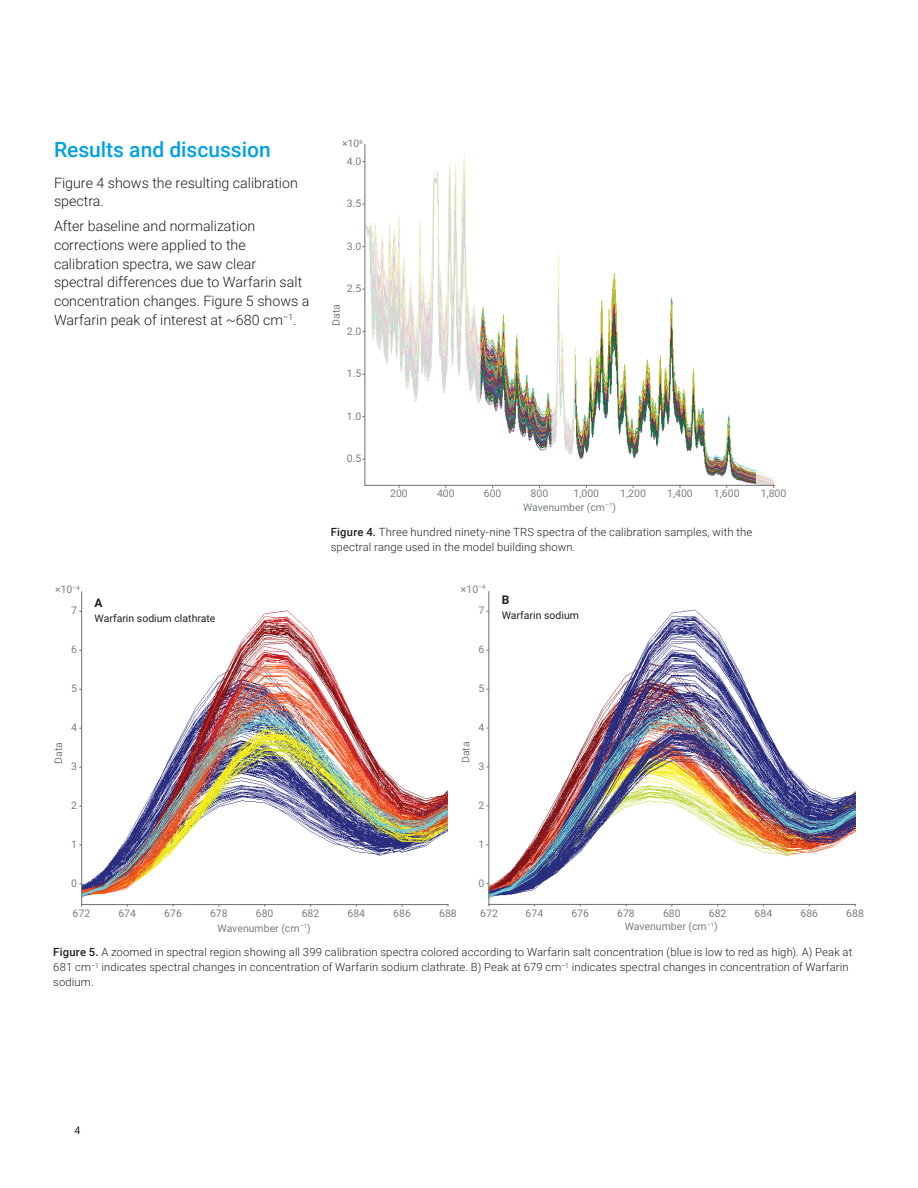
<style>
.page{position:relative;width:918px;height:1188px;background:#fff}
.page>*{position:absolute;margin:0;border:0;box-sizing:border-box;transform-origin:0 0}
.Header_1{font:500 21px "Roboto";color:#00a1e4}
.Text{font:300 14.25px/18.8px "Roboto";color:#231f20}
.t1{font:700 12px "Roboto";color:#231f20}
.t2{font:300 11.25px/15px "Roboto";letter-spacing:.01em;color:#231f20}
.t3{font:10.5px "Roboto";color:#797e83}
.t4{font:10.5px "Roboto";color:#231f20}
.s1{font-weight:500}
</style>
<div class="page">
<img style="left:366px;top:151px;width:408px;height:334px">
<hr style="left:365px;top:144px;width:1px;height:341px;background:#6d6f71">
<hr style="left:365px;top:485px;width:409px;height:1px;background:#6d6f71">
<img style="left:80px;top:604px;width:368px;height:303px">
<hr style="left:81px;top:592px;width:1px;height:313px;background:#6d6f71">
<hr style="left:82px;top:904px;width:366px;height:1px;background:#6d6f71">
<img style="left:489px;top:607px;width:367px;height:297px">
<hr style="left:488px;top:592px;width:1px;height:312px;background:#6d6f71">
<hr style="left:489px;top:904px;width:366px;height:1px;background:#6d6f71">
<p class="Header_1" style="left:54px;top:135px;width:218px">Results and discussion</p>
<p class="Text" style="left:54px;top:173px;width:245px">Figure 4 shows the resulting calibration spectra.</p>
<p class="Text" style="left:54px;top:216px;width:257px">After baseline and normalization corrections were applied to the calibration spectra, we saw clear spectral differences due to Warfarin salt concentration changes. Figure 5 shows a Warfarin peak of interest at ~680 cm<sup>–1</sup>.</p>
<p class="t3" style="left:342px;top:139px;width:22px">×10<sup>6</sup></p>
<p class="t3" style="left:347px;top:156px;width:16px">4.0</p>
<p class="t3" style="left:347px;top:199px;width:16px">3.5</p>
<p class="t3" style="left:347px;top:241px;width:16px">3.0</p>
<p class="t3" style="left:347px;top:284px;width:16px">2.5</p>
<p class="t3" style="left:331px;top:326px;width:23px;rotate:-90deg">Data</p>
<p class="t3" style="left:347px;top:326px;width:16px">2.0</p>
<p class="t3" style="left:347px;top:369px;width:16px">1.5</p>
<p class="t3" style="left:347px;top:411px;width:16px">1.0</p>
<p class="t3" style="left:347px;top:454px;width:16px">0.5</p>
<p class="t3" style="left:390px;top:488px;width:19px">200</p>
<p class="t3" style="left:437px;top:488px;width:19px">400</p>
<p class="t3" style="left:484px;top:488px;width:19px">600</p>
<p class="t3" style="left:531px;top:488px;width:19px">800</p>
<p class="t3" style="left:574px;top:488px;width:27px">1,000</p>
<p class="t3" style="left:620px;top:488px;width:27px">1,200</p>
<p class="t3" style="left:667px;top:488px;width:27px">1,400</p>
<p class="t3" style="left:714px;top:488px;width:27px">1,600</p>
<p class="t3" style="left:761px;top:488px;width:27px">1,800</p>
<p class="t2" style="left:331px;top:524px;width:423px"><span class="s1">Figure 4.</span> Three hundred ninety-nine TRS spectra of the calibration samples, with the spectral range used in the model building shown.</p>
<p class="t3" style="left:523px;top:503px;width:95px">Wavenumber (cm<sup>–1</sup>)</p>
<p class="t3" style="left:55px;top:585px;width:26px">×10<sup>–4</sup></p>
<p class="t3" style="left:461px;top:585px;width:26px">×10<sup>–4</sup></p>
<p class="t3" style="left:71px;top:606px;width:7px">7</p>
<p class="t1" style="left:95px;top:596px;width:10px">A</p>
<p class="t4" style="left:95px;top:613px;width:122px">Warfarin sodium clathrate</p>
<p class="t3" style="left:478px;top:606px;width:7px">7</p>
<p class="t1" style="left:502px;top:593px;width:9px">B</p>
<p class="t4" style="left:502px;top:610px;width:79px">Warfarin sodium</p>
<p class="t3" style="left:71px;top:645px;width:7px">6</p>
<p class="t3" style="left:478px;top:645px;width:7px">6</p>
<p class="t3" style="left:71px;top:684px;width:7px">5</p>
<p class="t3" style="left:478px;top:683px;width:7px">5</p>
<p class="t3" style="left:71px;top:723px;width:7px">4</p>
<p class="t3" style="left:478px;top:722px;width:7px">4</p>
<p class="t3" style="left:54px;top:764px;width:23px;rotate:-90deg">Data</p>
<p class="t3" style="left:71px;top:761px;width:7px">3</p>
<p class="t3" style="left:461px;top:763px;width:23px;rotate:-90deg">Data</p>
<p class="t3" style="left:478px;top:761px;width:7px">3</p>
<p class="t3" style="left:71px;top:800px;width:7px">2</p>
<p class="t3" style="left:478px;top:800px;width:7px">2</p>
<p class="t3" style="left:71px;top:839px;width:7px">1</p>
<p class="t3" style="left:478px;top:839px;width:7px">1</p>
<p class="t3" style="left:71px;top:878px;width:7px">0</p>
<p class="t3" style="left:478px;top:878px;width:7px">0</p>
<p class="t3" style="left:73px;top:909px;width:19px">672</p>
<p class="t3" style="left:118px;top:909px;width:19px">674</p>
<p class="t3" style="left:164px;top:909px;width:19px">676</p>
<p class="t3" style="left:210px;top:909px;width:19px">678</p>
<p class="t3" style="left:256px;top:909px;width:19px">680</p>
<p class="t3" style="left:302px;top:909px;width:19px">682</p>
<p class="t3" style="left:347px;top:909px;width:19px">684</p>
<p class="t3" style="left:393px;top:909px;width:19px">686</p>
<p class="t3" style="left:439px;top:909px;width:19px">688</p>
<p class="t3" style="left:218px;top:923px;width:95px">Wavenumber (cm<sup>–1</sup>)</p>
<p class="t3" style="left:480px;top:909px;width:19px">672</p>
<p class="t3" style="left:526px;top:909px;width:19px">674</p>
<p class="t3" style="left:571px;top:909px;width:19px">676</p>
<p class="t3" style="left:617px;top:909px;width:19px">678</p>
<p class="t3" style="left:663px;top:909px;width:19px">680</p>
<p class="t3" style="left:709px;top:909px;width:19px">682</p>
<p class="t3" style="left:755px;top:909px;width:19px">684</p>
<p class="t3" style="left:800px;top:909px;width:19px">686</p>
<p class="t3" style="left:846px;top:909px;width:19px">688</p>
<p class="t3" style="left:625px;top:922px;width:95px">Wavenumber (cm<sup>–1</sup>)</p>
<p class="t2" style="left:53px;top:945px;width:801px"><span class="s1">Figure 5.</span> A zoomed in spectral region showing all 399 calibration spectra colored according to Warfarin salt concentration (blue is low to red as high). A) Peak at<br>681 cm<sup>–1</sup> indicates spectral changes in concentration of Warfarin sodium clathrate. B) Peak at 679 cm<sup>–1</sup> indicates spectral changes in concentration of Warfarin sodium.</p>
<p class="t4" style="left:75px;top:1123px;width:7px">4</p>
</div>
